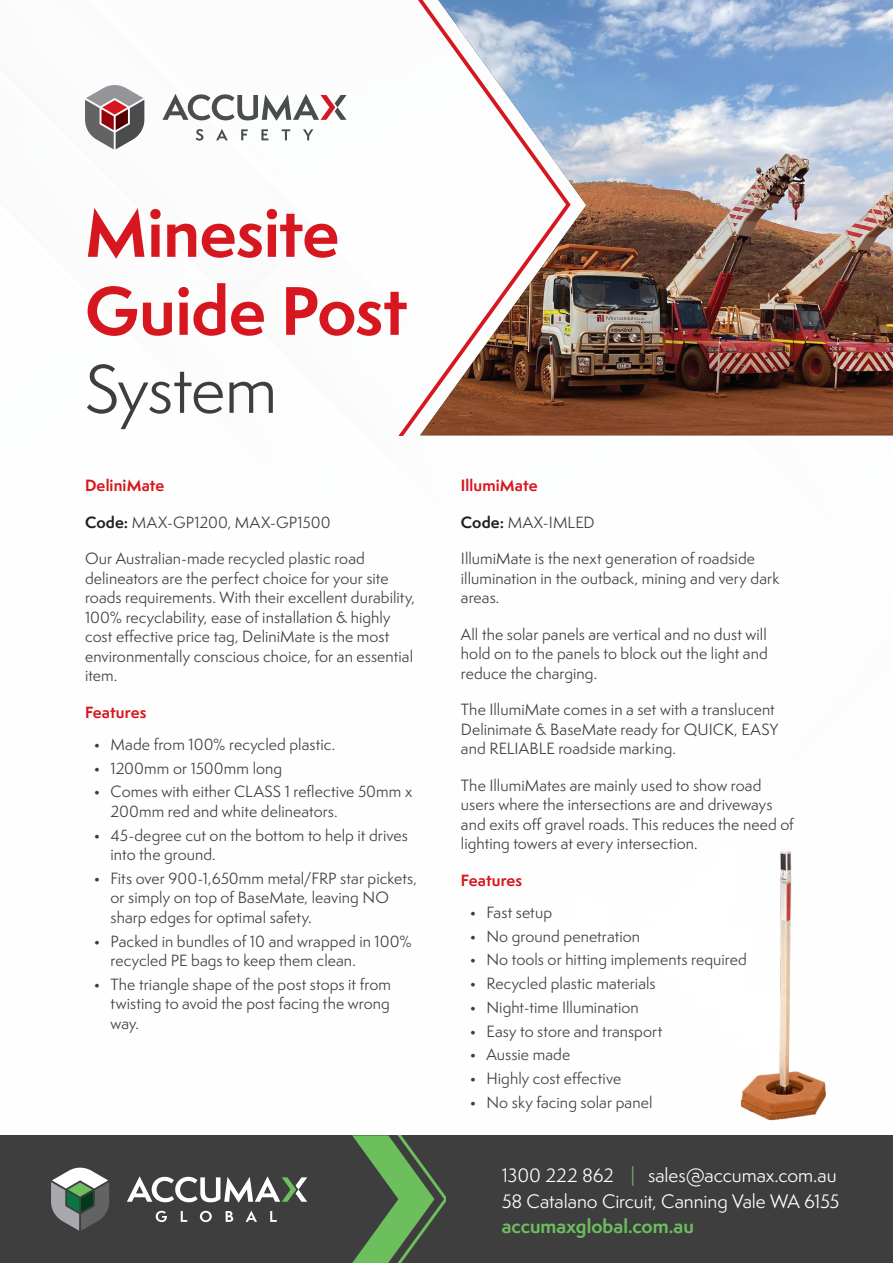
<style>
.page{position:relative;width:893px;height:1263px;background:#fff}
.page>*{position:absolute;margin:0;border:0;box-sizing:border-box;transform-origin:0 0}
.Title_-_Regular{font:700 63px/78px "Semplicita Pro";letter-spacing:-.01em;color:#d7171f}
.Footer_-_Standard{font:18px "Semplicita Pro";letter-spacing:-.005em;color:#fff}
.t1{font:700 18px "Semplicita Pro";color:#6dbf5d}
.Paragraph_-_Standard{font:15px/19.5px "Semplicita Pro";letter-spacing:.005em;color:#3e3e3f}
.Paragraph_-_Standard-2{font:700 15px "Semplicita Pro";letter-spacing:.01em;color:#d7171f}
.s1{font-weight:400;color:#3e3e3f}
.s2{font-weight:700;color:#231f20}
.s3{color:#6dbf5d}
</style>
<div class="page">
<div style="left:0;top:1135px;width:893px;height:128px;background:#3e3e3f"></div>
<svg style="left:352px;top:1135px;width:94px;height:128px"></svg>
<svg style="left:51px;top:1168px;width:58px;height:63px"></svg>
<svg style="left:156px;top:1211px;width:11px;height:11px"></svg>
<svg style="left:181px;top:1211px;width:6px;height:11px"></svg>
<svg style="left:200px;top:1211px;width:12px;height:11px"></svg>
<svg style="left:226px;top:1211px;width:7px;height:11px"></svg>
<svg style="left:246px;top:1210px;width:11px;height:12px"></svg>
<svg style="left:270px;top:1211px;width:7px;height:11px"></svg>
<svg style="left:127px;top:1176px;width:180px;height:27px"></svg>
<svg style="left:85px;top:85px;width:59px;height:64px"></svg>
<svg style="left:162px;top:94px;width:185px;height:27px"></svg>
<svg style="left:196px;top:129px;width:7px;height:12px"></svg>
<svg style="left:216px;top:129px;width:12px;height:11px"></svg>
<svg style="left:241px;top:129px;width:7px;height:11px"></svg>
<svg style="left:261px;top:129px;width:7px;height:11px"></svg>
<svg style="left:282px;top:129px;width:8px;height:11px"></svg>
<svg style="left:303px;top:129px;width:10px;height:11px"></svg>
<img style="left:574px;top:0;width:319px;height:435px">
<svg style="left:399px;top:0;width:175px;height:435px"></svg>
<img style="left:740px;top:849px;width:87px;height:272px">
<p class="Title_-_Regular" style="left:85px;top:193px;width:324px">Minesite<br>Guide Post<br><span class="s1">System</span></p>
<p class="Paragraph_-_Standard-2" style="left:85px;top:474px;width:81px">DeliniMate</p>
<p class="Paragraph_-_Standard" style="left:85px;top:512px;width:247px"><span class="s2">Code:</span> MAX-GP1200, MAX-GP1500</p>
<p class="Paragraph_-_Standard" style="left:85px;top:548px;width:332px">Our Australian-made recycled plastic road delineators are the perfect choice for your site roads requirements. With their excellent durability, 100% recyclability, ease of installation &amp; highly cost effective price tag, DeliniMate is the most environmentally conscious choice, for an essential item.</p>
<p class="Paragraph_-_Standard-2" style="left:85px;top:701px;width:63px">Features</p>
<p class="Paragraph_-_Standard" style="left:94px;top:734px;width:243px">• Made from 100% recycled plastic.</p>
<p class="Paragraph_-_Standard" style="left:94px;top:758px;width:190px">• 1200mm or 1500mm long</p>
<p class="Paragraph_-_Standard" style="left:111px;top:782px;width:303px;text-indent:-17px">• Comes with either CLASS 1 reflective 50mm x<br>200mm red and white delineators.</p>
<p class="Paragraph_-_Standard" style="left:111px;top:825px;width:299px;text-indent:-17px">• 45-degree cut on the bottom to help it drives into the ground.</p>
<p class="Paragraph_-_Standard" style="left:111px;top:868px;width:308px;text-indent:-17px">• Fits over 900-1,650mm metal/FRP star pickets, or simply on top of BaseMate, leaving NO sharp edges for optimal safety.</p>
<p class="Paragraph_-_Standard" style="left:111px;top:931px;width:303px;text-indent:-17px">• Packed in bundles of 10 and wrapped in 100% recycled PE bags to keep them clean.</p>
<p class="Paragraph_-_Standard" style="left:111px;top:974px;width:282px;text-align:justify;text-indent:-17px">• The triangle shape of the post stops it from twisting to avoid the post facing the wrong way.</p>
<p class="Paragraph_-_Standard-2" style="left:461px;top:474px;width:78px">IllumiMate</p>
<p class="Paragraph_-_Standard" style="left:461px;top:512px;width:135px"><span class="s2">Code:</span> MAX-IMLED</p>
<p class="Paragraph_-_Standard" style="left:461px;top:548px;width:320px">IllumiMate is the next generation of roadside illumination in the outback, mining and very dark areas.</p>
<p class="Paragraph_-_Standard" style="left:461px;top:624px;width:308px;text-align:justify">All the solar panels are vertical and no dust will hold on to the panels to block out the light and reduce the charging.</p>
<p class="Paragraph_-_Standard" style="left:461px;top:699px;width:319px">The IllumiMate comes in a set with a translucent<br>Delinimate &amp; BaseMate ready for QUICK, EASY and RELIABLE roadside marking.</p>
<p class="Paragraph_-_Standard" style="left:461px;top:775px;width:334px">The IllumiMates are mainly used to show road users where the intersections are and driveways and exits off gravel roads. This reduces the need of lighting towers at every intersection.</p>
<p class="Paragraph_-_Standard-2" style="left:461px;top:869px;width:63px">Features</p>
<p class="Paragraph_-_Standard" style="left:469px;top:902px;width:84px">• Fast setup</p>
<p class="Paragraph_-_Standard" style="left:469px;top:926px;width:172px">• No ground penetration</p>
<p class="Paragraph_-_Standard" style="left:469px;top:950px;width:279px">• No tools or hitting implements required</p>
<p class="Paragraph_-_Standard" style="left:469px;top:973px;width:188px">• Recycled plastic materials</p>
<p class="Paragraph_-_Standard" style="left:469px;top:997px;width:171px">• Night-time Illumination</p>
<p class="Paragraph_-_Standard" style="left:469px;top:1021px;width:194px">• Easy to store and transport</p>
<p class="Paragraph_-_Standard" style="left:469px;top:1045px;width:102px">• Aussie made</p>
<p class="Paragraph_-_Standard" style="left:469px;top:1068px;width:153px">• Highly cost effective</p>
<p class="Paragraph_-_Standard" style="left:469px;top:1092px;width:185px">• No sky facing solar panel</p>
<p class="Footer_-_Standard" style="left:502px;top:1163px;width:336px">1300 222 862 <span class="s3">|</span> sales@accumax.com.au</p>
<p class="Footer_-_Standard" style="left:502px;top:1188px;width:339px">58 Catalano Circuit, Canning Vale WA 6155</p>
<p class="t1" style="left:502px;top:1213px;width:194px">accumaxglobal.com.au</p>
</div>
